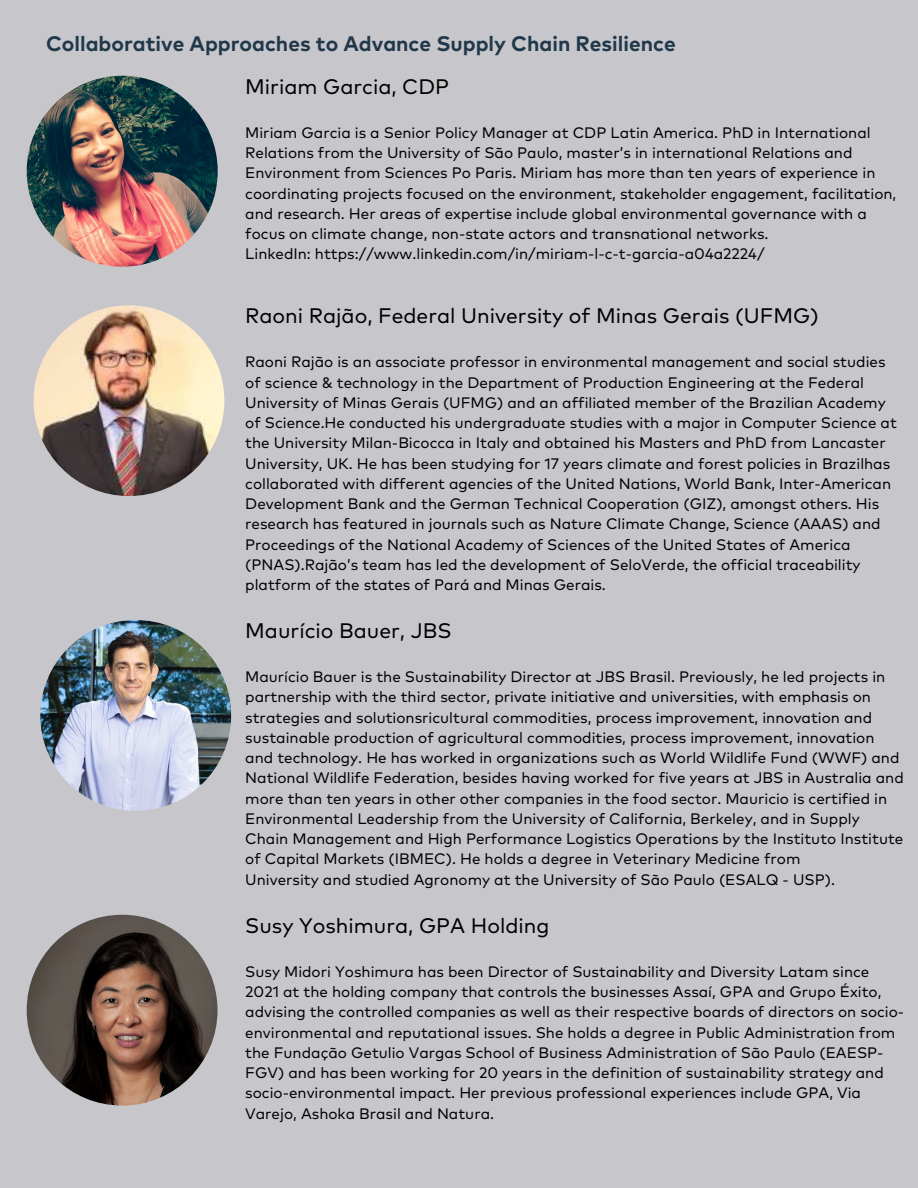
<style>
.page{position:relative;width:918px;height:1188px;background:#c7c7cb}
.page>*{position:absolute;margin:0;border:0;box-sizing:border-box;transform-origin:0 0}
.t1{font:21px "Mark Pro";color:#000}
.t2{font:700 21px "Mark Pro";color:#21384a}
.t3{font:15.15px/20.2px "Mark Pro";color:#000}
</style>
<div class="page">
<img style="left:27px;top:76px;width:191px;height:191px;border-radius:50%">
<img style="left:34px;top:305px;width:190px;height:191px;border-radius:50%">
<img style="left:40px;top:620px;width:191px;height:191px;border-radius:50%">
<img style="left:27px;top:915px;width:191px;height:191px;border-radius:50%">
<p class="t2" style="left:46px;top:35px;width:631px">Collaborative Approaches to Advance Supply Chain Resilience</p>
<p class="t1" style="left:245px;top:77px;width:205px">Miriam Garcia, CDP</p>
<p class="t3" style="left:245px;top:123px;width:653px">Miriam Garcia is a Senior Policy Manager at CDP Latin America. PhD in International Relations from the University of São Paulo, master’s in international Relations and Environment from Sciences Po Paris. Miriam has more than ten years of experience in coordinating projects focused on the environment, stakeholder engagement, facilitation, and research. Her areas of expertise include global environmental governance with a focus on climate change, non-state actors and transnational networks.</p>
<p class="t3" style="left:245px;top:245px;width:521px">LinkedIn: https://www.linkedin.com/in/miriam-l-c-t-garcia-a04a2224/</p>
<p class="t1" style="left:245px;top:307px;width:575px">Raoni Rajão, Federal University of Minas Gerais (UFMG)</p>
<p class="t3" style="left:245px;top:353px;width:653px">Raoni Rajão is an associate professor in environmental management and social studies of science &amp; technology in the Department of Production Engineering at the Federal University of Minas Gerais (UFMG) and an affiliated member of the Brazilian Academy of Science.He conducted his undergraduate studies with a major in Computer Science at the University Milan-Bicocca in Italy and obtained his Masters and PhD from Lancaster University, UK. He has been studying for 17 years climate and forest policies in Brazilhas collaborated with different agencies of the United Nations, World Bank, Inter-American Development Bank and the German Technical Cooperation (GIZ), amongst others. His research has featured in journals such as Nature Climate Change, Science (AAAS) and Proceedings of the National Academy of Sciences of the United States of America (PNAS).Rajão’s team has led the development of SeloVerde, the official traceability platform of the states of Pará and Minas Gerais.</p>
<p class="t1" style="left:245px;top:622px;width:208px">Maurício Bauer, JBS</p>
<p class="t3" style="left:245px;top:668px;width:660px">Maurício Bauer is the Sustainability Director at JBS Brasil. Previously, he led projects in partnership with the third sector, private initiative and universities, with emphasis on strategies and solutionsricultural commodities, process improvement, innovation and sustainable production of agricultural commodities, process improvement, innovation and technology. He has worked in organizations such as World Wildlife Fund (WWF) and National Wildlife Federation, besides having worked for five years at JBS in Australia and more than ten years in other other companies in the food sector. Mauricio is certified in Environmental Leadership from the University of California, Berkeley, and in Supply Chain Management and High Performance Logistics Operations by the Instituto Institute of Capital Markets (IBMEC). He holds a degree in Veterinary Medicine from</p>
<p class="t3" style="left:245px;top:870px;width:591px">University and studied Agronomy at the University of São Paulo (ESALQ - USP).</p>
<p class="t1" style="left:245px;top:916px;width:306px">Susy Yoshimura, GPA Holding</p>
<p class="t3" style="left:245px;top:962px;width:661px">Susy Midori Yoshimura has been Director of Sustainability and Diversity Latam since 2021 at the holding company that controls the businesses Assaí, GPA and Grupo Éxito, advising the controlled companies as well as their respective boards of directors on socio&shy;environmental and reputational issues. She holds a degree in Public Administration from the Fundação Getulio Vargas School of Business Administration of São Paulo (EAESP-FGV) and has been working for 20 years in the definition of sustainability strategy and socio-environmental impact. Her previous professional experiences include GPA, Via Varejo, Ashoka Brasil and Natura.</p>
</div>
